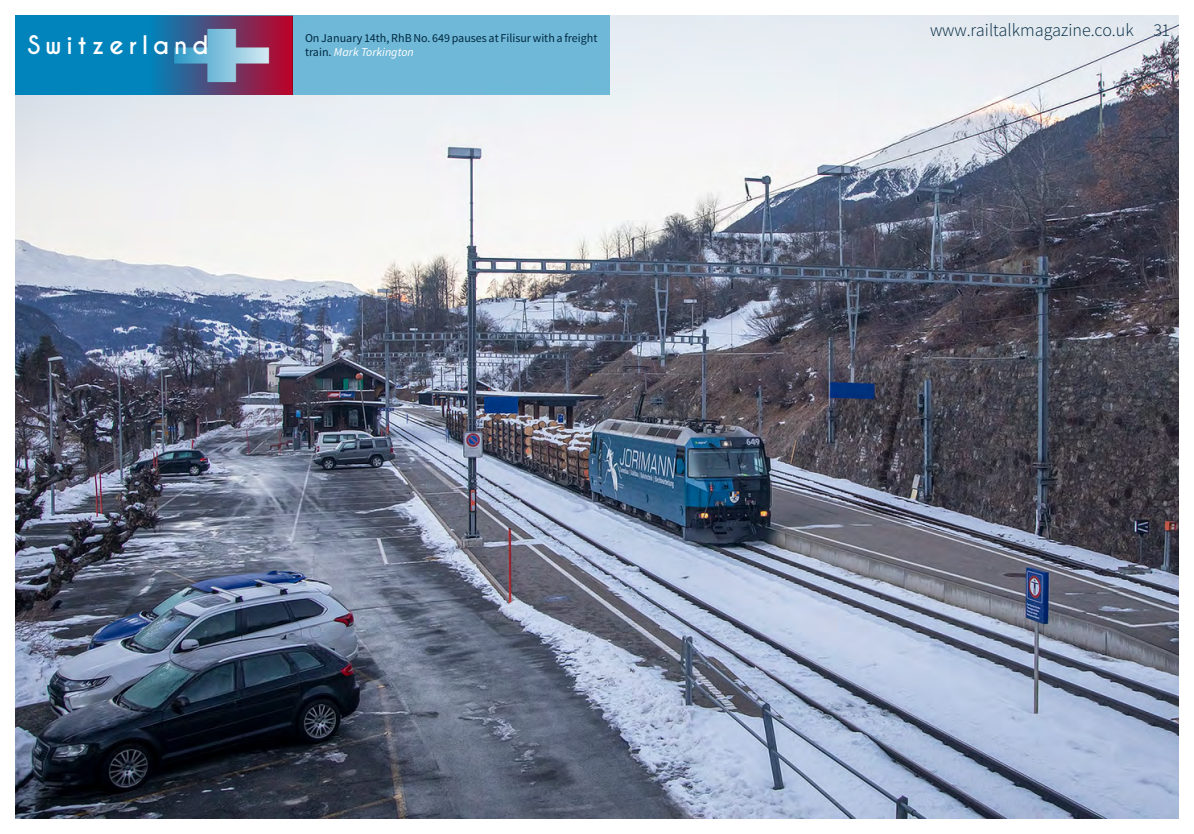
<style>
.page{position:relative;width:1194px;height:834px;background:#fff}
.page>*{position:absolute;margin:0;border:0;box-sizing:border-box;transform-origin:0 0}
.t1{font:700 24px "Caviar Dreams";letter-spacing:.2em;color:#fff}
.t2{font:300 18px "Source Sans Pro";color:#002841}
.t3{font:12px "Source Sans Pro";color:#002841}
.t4{font:italic 12px "Source Sans Pro";color:#fff}
.s1{font-style:normal;color:#002841}
</style>
<div class="page">
<img style="left:15px;top:15px;width:1164px;height:804px">
<div style="left:292px;top:15px;width:318px;height:80px;background:#6fb8d7"></div>
<div style="left:15px;top:15px;width:277px;height:80px;background:#0084bb"></div>
<img style="left:158px;top:15px;width:134px;height:80px">
<h1 class="t1" style="left:28px;top:30px;width:183px">Switzerland</h1>
<p class="t3" style="left:305px;top:30px;width:294px">On January 14th, RhB No. 649 pauses at Filisur with a freight</p>
<p class="t4" style="left:305px;top:45px;width:110px"><span class="s1">train.</span> Mark Torkington</p>
<h2 class="t2" style="left:930px;top:19px;width:241px">www.railtalkmagazine.co.uk 31</h2>
</div>
